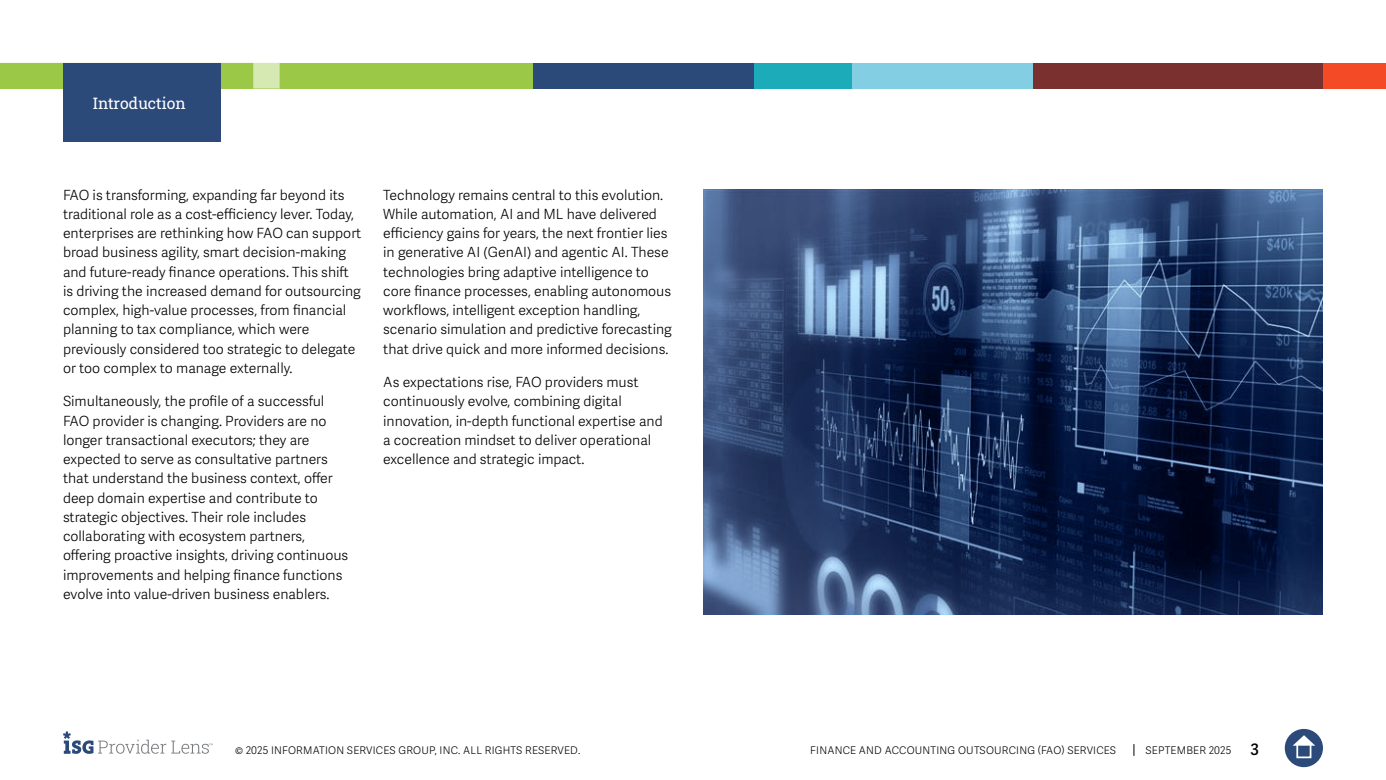
<style>
.page{position:relative;width:1386px;height:780px;background:#fff}
.page>*{position:absolute;margin:0;border:0;box-sizing:border-box;transform-origin:0 0}
.t1{font:15.75px "Roboto Slab ISG P Regular";color:#fff}
.t2{font:300 14px/19.2px "Adelle Sans";color:#000101}
.t3{font:300 10.5px "Adelle Sans";letter-spacing:.02em;color:#000}
.s1{font-weight:600;font-size:15.75px}
</style>
<div class="page">
<svg style="left:1133px;top:744px;width:1px;height:12px"></svg>
<div style="left:1285px;top:729px;width:38px;height:38px;background:#2b4a79;border-radius:50%"></div>
<svg style="left:1293px;top:735px;width:22px;height:10px"></svg>
<div style="left:1296px;top:743px;width:15px;height:15px;border:2px solid #fff"></div>
<svg style="left:63px;top:731px;width:150px;height:23px"></svg>
<div style="left:0;top:63px;width:533px;height:25px;background:#9bc947"></div>
<svg style="left:220px;top:63px;width:60px;height:25px"></svg>
<div style="left:533px;top:63px;width:223px;height:25px;background:#2b4a79"></div>
<div style="left:850px;top:63px;width:184px;height:25px;background:#84cee3"></div>
<div style="left:1323px;top:63px;width:63px;height:25px;background:#f54a26"></div>
<div style="left:1033px;top:63px;width:290px;height:25px;background:#7a302e"></div>
<div style="left:754px;top:63px;width:98px;height:25px;background:#1cabb9"></div>
<div style="left:63px;top:63px;width:157px;height:79px;background:#2b4a79"></div>
<svg style="left:704px;top:189px;width:619px;height:425px"></svg>
<p class="t1" style="left:93px;top:92px;width:94px">Introduction</p>
<p class="t2" style="left:63px;top:185px;width:300px">FAO is transforming, expanding far beyond its traditional role as a cost-efficiency lever. Today, enterprises are rethinking how FAO can support broad business agility, smart decision-making and future-ready finance operations. This shift is driving the increased demand for outsourcing complex, high-value processes, from financial planning to tax compliance, which were previously considered too strategic to delegate or too complex to manage externally.</p>
<p class="t2" style="left:63px;top:392px;width:287px">Simultaneously, the profile of a successful FAO provider is changing. Providers are no longer transactional executors; they are expected to serve as consultative partners that understand the business context, offer deep domain expertise and contribute to strategic objectives. Their role includes collaborating with ecosystem partners, offering proactive insights, driving continuous improvements and helping finance functions evolve into value-driven business enablers.</p>
<p class="t2" style="left:383px;top:185px;width:290px">Technology remains central to this evolution.<br>While automation, AI and ML have delivered efficiency gains for years, the next frontier lies in generative AI (GenAI) and agentic AI. These technologies bring adaptive intelligence to core finance processes, enabling autonomous workflows, intelligent exception handling, scenario simulation and predictive forecasting that drive quick and more informed decisions.</p>
<p class="t2" style="left:383px;top:373px;width:281px">As expectations rise, FAO providers must continuously evolve, combining digital innovation, in-depth functional expertise and a cocreation mindset to deliver operational excellence and strategic impact.</p>
<p class="t3" style="left:235px;top:744px;width:347px">© 2025 INFORMATION SERVICES GROUP, INC. ALL RIGHTS RESERVED.</p>
<p class="t3" style="left:810px;top:744px;width:307px">FINANCE AND ACCOUNTING OUTSOURCING (FAO) SERVICES</p>
<p class="t3" style="left:1145px;top:744px;width:115px">SEPTEMBER 2025 <span class="s1">3</span></p>
</div>
